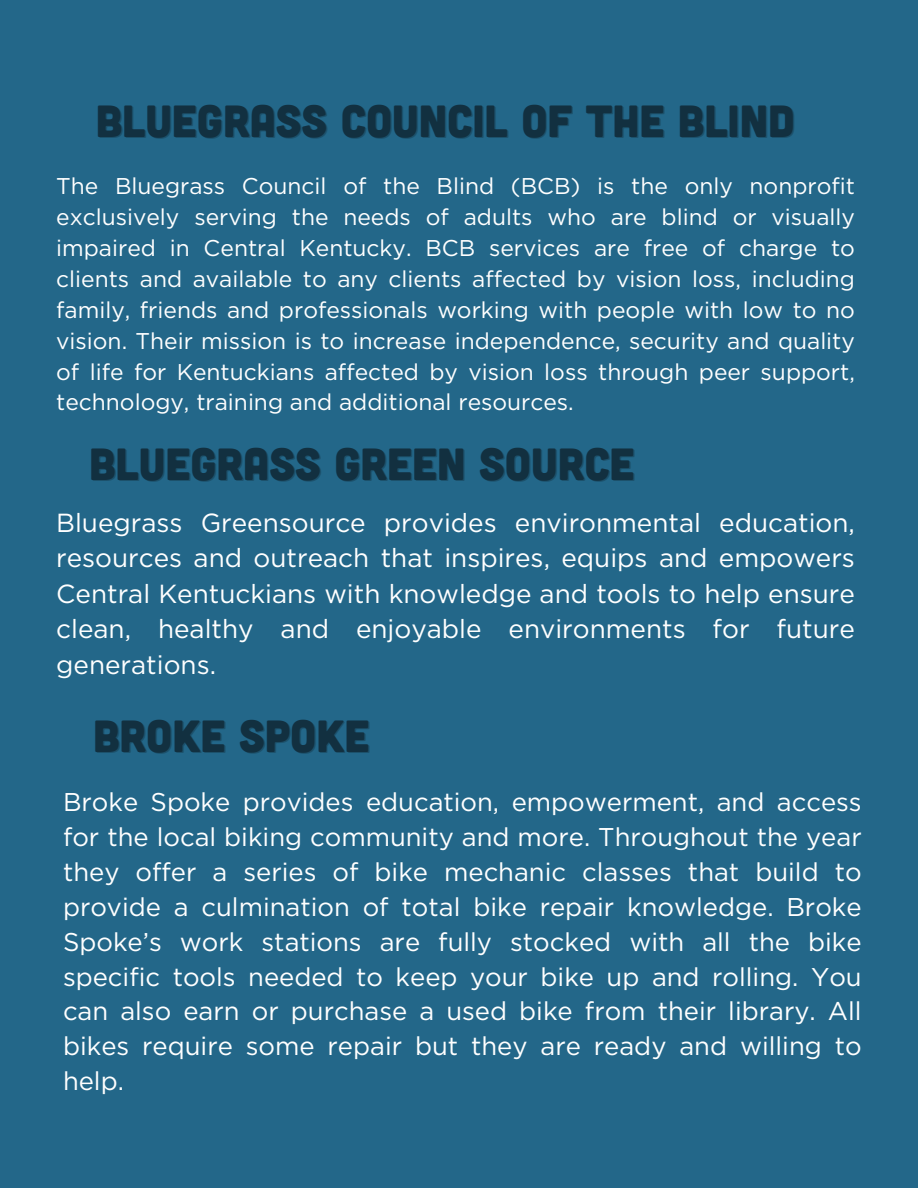
<style>
.page{position:relative;width:918px;height:1188px;background:#236789}
.page>*{position:absolute;margin:0;border:0;box-sizing:border-box;transform-origin:0 0}
.t1{font:45px "Cubano";color:#123040}
.t2{font:26.1px/35.5px "Gotham";color:#fff;text-align:justify}
.t3{font:25.65px/34.8px "Gotham";color:#fff;text-align:justify}
.t4{font:22.8px/30.9px "Gotham";color:#fff;text-align:justify}
</style>
<div class="page">
<h1 class="t1" style="left:96px;top:92px;width:701px">BLUEGRASS COUNCIL OF THE BLIND</h1>
<p class="t4" style="left:56px;top:170px;width:800px">The Bluegrass Council of the Blind (BCB) is the only nonprofit exclusively serving the needs of adults who are blind or visually impaired in Central Kentucky. BCB services are free of charge to clients and available to any clients affected by vision loss, including family, friends and professionals working with people with low to no vision. Their mission is to increase independence, security and quality of life for Kentuckians affected by vision loss through peer support, technology, training and additional resources.</p>
<h1 class="t1" style="left:89px;top:435px;width:547px">BLUEGRASS GREEN SOURCE</h1>
<h2 class="t2" style="left:56px;top:505px;width:800px">Bluegrass Greensource provides environmental education, resources and outreach that inspires, equips and empowers Central Kentuckians with knowledge and tools to help ensure clean, healthy and enjoyable environments for future generations.</h2>
<h1 class="t1" style="left:93px;top:707px;width:278px">BROKE SPOKE</h1>
<h2 class="t3" style="left:63px;top:785px;width:800px">Broke Spoke provides education, empowerment, and access for the local biking community and more. Throughout the year they offer a series of bike mechanic classes that build to provide a culmination of total bike repair knowledge. Broke Spoke’s work stations are fully stocked with all the bike specific tools needed to keep your bike up and rolling. You can also earn or purchase a used bike from their library. All bikes require some repair but they are ready and willing to help.</h2>
</div>
